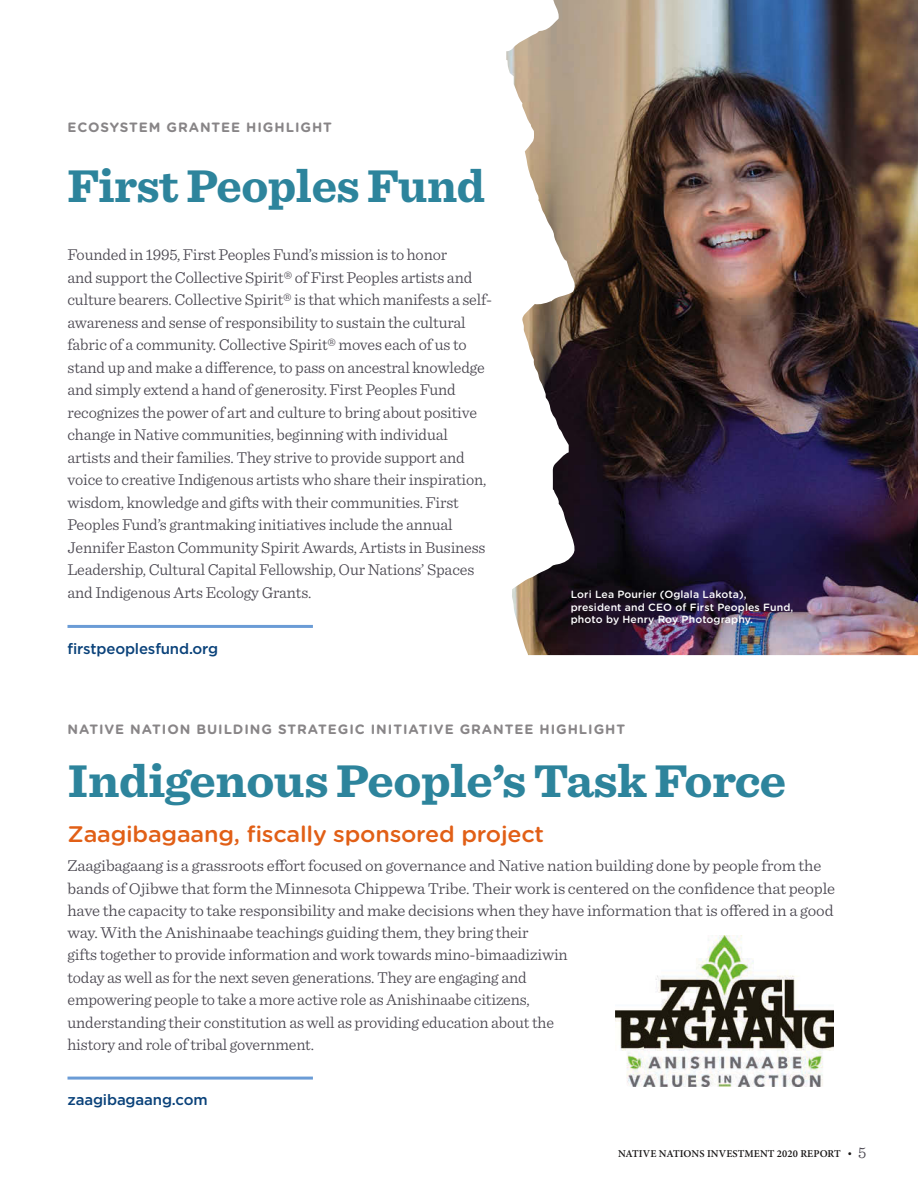
<style>
.page{position:relative;width:918px;height:1188px;background:#fff}
.page>*{position:absolute;margin:0;border:0;box-sizing:border-box;transform-origin:0 0}
.t1{font:700 48px "Sentinel";letter-spacing:-.01em;color:#2d849c;scale:1.04 1}
.t2{font:700 48px "Sentinel";letter-spacing:-.01em;color:#2d849c}
.t3{font:500 22.5px "Gotham Rounded";letter-spacing:-.01em;color:#e15f16;scale:1.04 1}
.t4{font:300 16.5px/22.5px "Sentinel";letter-spacing:-.01em;color:#48454e}
.t5{font:300 16.5px/22.5px "Sentinel";letter-spacing:-.01em;color:#48454e;scale:1.04 1}
.t6{font:500 15px "Gotham";letter-spacing:-.01em;color:#0a427a}
.t7{font:700 13.5px "Gotham Rounded";letter-spacing:.07em;color:#888587}
.t8{font:500 10.5px/12.6px "Gotham Rounded";letter-spacing:.01em;color:#fff}
.t9{font:600 10.5px "Minion Pro";letter-spacing:.01em;color:#1a1818}
.s1{font-family:"Sentinel";font-weight:300;font-size:16.5px;color:#48454e}
</style>
<div class="page">
<img style="left:506px;top:0;width:412px;height:655px">
<hr style="left:68px;top:1077px;width:245px;height:3px;background:#6b9cd6">
<hr style="left:68px;top:625px;width:245px;height:3px;background:#6b9cd6">
<img style="left:616px;top:935px;width:217px;height:151px">
<p class="t7" style="left:68px;top:118px;width:266px">ECOSYSTEM GRANTEE HIGHLIGHT</p>
<h1 class="t2" style="left:68px;top:148px;width:419px">First Peoples Fund</h1>
<p class="t4" style="left:68px;top:242px;width:426px">Founded in 1995, First Peoples Fund’s mission is to honor<br>and support the Collective Spirit® of First Peoples artists and culture bearers. Collective Spirit® is that which manifests a self&shy;awareness and sense of responsibility to sustain the cultural fabric of a community. Collective Spirit® moves each of us to stand up and make a difference, to pass on ancestral knowledge and simply extend a hand of generosity. First Peoples Fund recognizes the power of art and culture to bring about positive change in Native communities, beginning with individual artists and their families. They strive to provide support and voice to creative Indigenous artists who share their inspiration, wisdom, knowledge and gifts with their communities. First Peoples Fund’s grantmaking initiatives include the annual Jennifer Easton Community Spirit Awards, Artists in Business Leadership, Cultural Capital Fellowship, Our Nations’ Spaces and Indigenous Arts Ecology Grants.</p>
<p class="t6" style="left:68px;top:638px;width:152px">firstpeoplesfund.org</p>
<p class="t8" style="left:571px;top:588px;width:224px">Lori Lea Pourier (Oglala Lakota), president and CEO of First Peoples Fund, photo by Henry Roy Photography.</p>
<p class="t7" style="left:68px;top:720px;width:559px">NATIVE NATION BUILDING STRATEGIC INITIATIVE GRANTEE HIGHLIGHT</p>
<h1 class="t1" style="left:68px;top:743px;width:693px">Indigenous People’s Task Force</h1>
<h2 class="t3" style="left:68px;top:818px;width:460px">Zaagibagaang, fiscally sponsored project</h2>
<p class="t5" style="left:68px;top:853px;width:740px">Zaagibagaang is a grassroots effort focused on governance and Native nation building done by people from the bands of Ojibwe that form the Minnesota Chippewa Tribe. Their work is centered on the confidence that people have the capacity to take responsibility and make decisions when they have information that is offered in a good</p>
<p class="t5" style="left:68px;top:920px;width:483px">way. With the Anishinaabe teachings guiding them, they bring their<br>gifts together to provide information and work towards mino-bimaadiziwin today as well as for the next seven generations. They are engaging and empowering people to take a more active role as Anishinaabe citizens, understanding their constitution as well as providing education about the history and role of tribal government.</p>
<p class="t6" style="left:68px;top:1090px;width:142px">zaagibagaang.com</p>
<p class="t9" style="left:618px;top:1146px;width:250px">NATIVE NATIONS INVESTMENT 2020 REPORT • <span class="s1">5</span></p>
</div>
